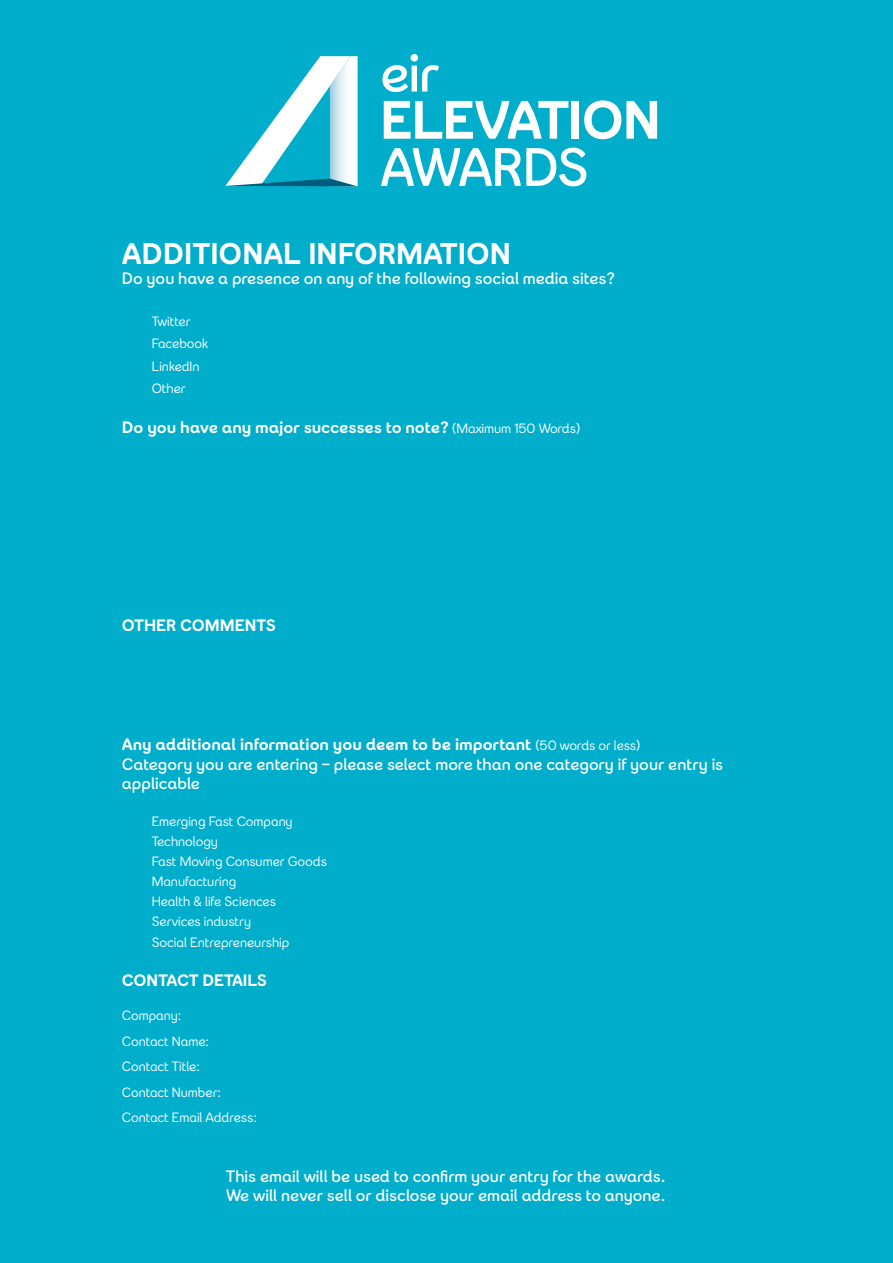
<style>
.page{position:relative;width:893px;height:1263px;background:#00aecb}
.page>*{position:absolute;margin:0;border:0;box-sizing:border-box;transform-origin:0 0}
.t1{font:700 30px "eir";color:#fff}
.t2{font:500 16.5px/19.8px "eir";color:#fff}
.t3{font:700 16.5px "eir";color:#fff}
.t4{font:13.5px/20.1px "eir";color:#fff}
.s1{font-weight:400;font-size:13.5px}
.s2{font-weight:700}
</style>
<div class="page">
<svg style="left:225px;top:56px;width:133px;height:130px"></svg>
<svg style="left:382px;top:54px;width:57px;height:38px"></svg>
<svg style="left:384px;top:101px;width:184px;height:38px"></svg>
<div style="left:572px;top:101px;width:7px;height:38px;background:#fff"></div>
<svg style="left:584px;top:100px;width:73px;height:39px"></svg>
<svg style="left:381px;top:148px;width:205px;height:38px"></svg>
<h1 class="t1" style="left:122px;top:235px;width:391px">ADDITIONAL INFORMATION</h1>
<p class="t2" style="left:122px;top:268px;width:495px">Do you have a presence on any of the following social media sites?</p>
<p class="t4" style="left:152px;top:310px;width:58px;line-height:22.5px">Twitter<br>Facebook<br>LinkedIn<br>Other</p>
<p class="t3" style="left:122px;top:417px;width:460px">Do you have any major successes to note? <span class="s1">(Maximum 150 Words)</span></p>
<p class="t3" style="left:122px;top:615px;width:156px">OTHER COMMENTS</p>
<p class="t2" style="left:122px;top:734px;width:603px"><span class="s2">Any additional information you deem to be important</span> <span class="s1">(50 words or less)<br></span>Category you are entering – please select more than one category if your entry is applicable</p>
<p class="t4" style="left:152px;top:811px;width:177px">Emerging Fast Company<br>Technology<br>Fast Moving Consumer Goods<br>Manufacturing<br>Health &amp; life Sciences<br>Services industry<br>Social Entrepreneurship</p>
<p class="t3" style="left:122px;top:970px;width:147px">CONTACT DETAILS</p>
<p class="t4" style="left:122px;top:1002px;width:136px;line-height:25.5px">Company:<br>Contact Name:<br>Contact Title:<br>Contact Number:<br>Contact Email Address:</p>
<p class="t2" style="left:226px;top:1165px;width:441px">This email will be used to confirm your entry for the awards.<br>We will never sell or disclose your email address to anyone.</p>
</div>
